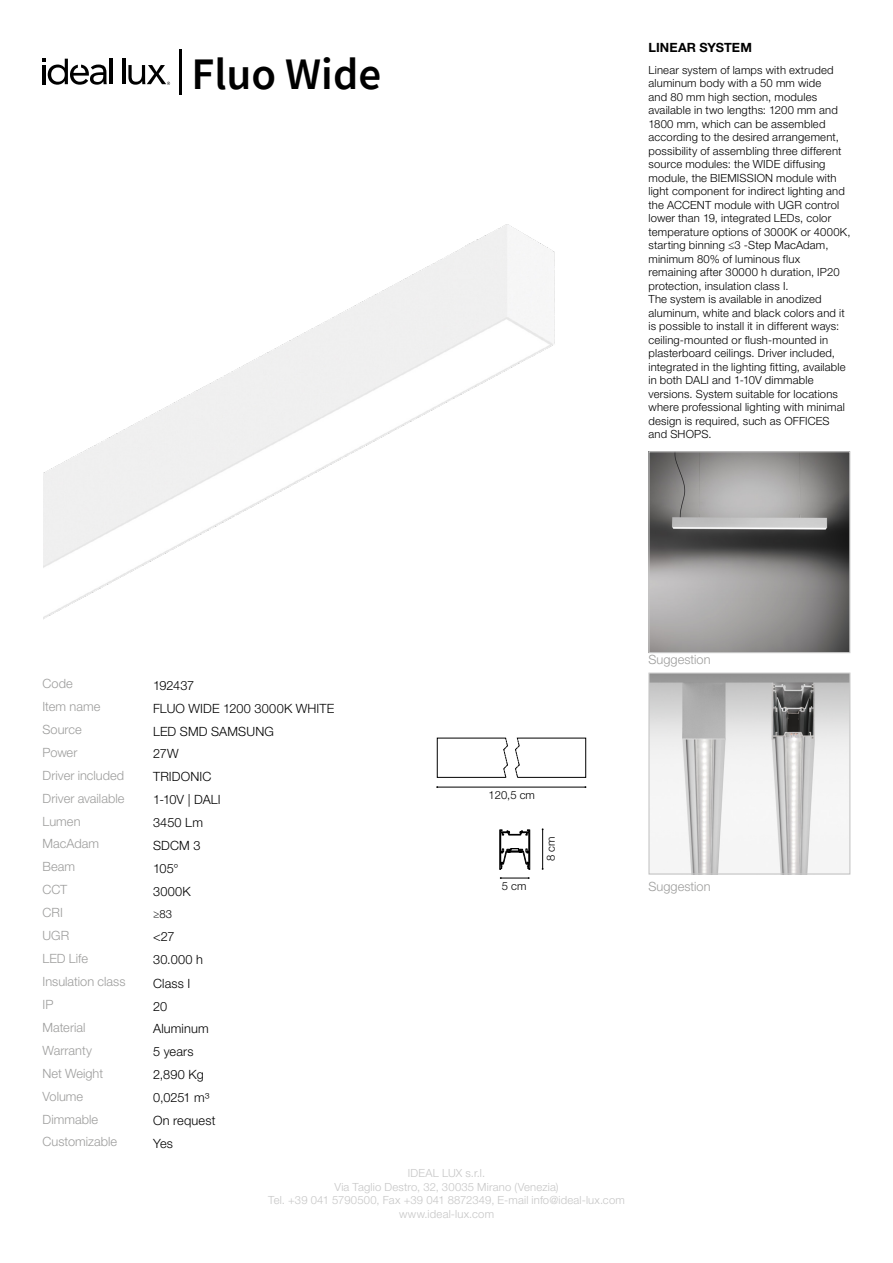
<style>
.page{position:relative;width:893px;height:1263px;background:#fff}
.page>*{position:absolute;margin:0;border:0;box-sizing:border-box;transform-origin:0 0}
.t1{font:600 45px "Source Sans Pro";color:#000}
.t2{font:300 12.75px/23px "Helvetica Neue LT Std";letter-spacing:.005em;color:#9d9d9c}
.t3{font:300 12.75px/22.8px "Helvetica Neue LT Std";letter-spacing:.01em;color:#000}
.t4{font:700 12.75px "Helvetica Neue LT Std";letter-spacing:.005em;color:#000}
.t5{font:300 11.25px/13.5px "Helvetica Neue LT Std";letter-spacing:.015em;color:#000}
.t6{font:300 11.25px/13.5px "Helvetica Neue LT Std";letter-spacing:.015em;color:#c6c6c6;text-align:center}
</style>
<div class="page">
<hr style="left:179px;top:49px;width:3px;height:45px;background:#000">
<hr style="left:110px;top:59px;width:3px;height:25px;background:#000">
<hr style="left:122px;top:59px;width:3px;height:25px;background:#000">
<svg style="left:43px;top:59px;width:64px;height:26px"></svg>
<svg style="left:128px;top:65px;width:42px;height:20px"></svg>
<img style="left:44px;top:224px;width:511px;height:395px">
<hr style="left:437px;top:787px;width:148px;height:1px;background:#000">
<hr style="left:542px;top:829px;width:1px;height:40px;background:#000">
<svg style="left:437px;top:738px;width:71px;height:40px"></svg>
<svg style="left:515px;top:738px;width:71px;height:40px"></svg>
<img style="left:650px;top:453px;width:198px;height:198px">
<div style="left:648px;top:451px;width:202px;height:202px;border:1px solid #c6c6c6"></div>
<img style="left:650px;top:674px;width:198px;height:198px">
<div style="left:648px;top:672px;width:202px;height:202px;border:1px solid #c6c6c6"></div>
<svg style="left:499px;top:830px;width:31px;height:40px"></svg>
<svg style="left:500px;top:877px;width:30px;height:2px"></svg>
<h1 class="t1" style="left:191px;top:44px;width:191px">Fluo Wide</h1>
<p class="t4" style="left:648px;top:39px;width:105px">LINEAR SYSTEM</p>
<p class="t5" style="left:648px;top:63px;width:203px">Linear system of lamps with extruded aluminum body with a 50 mm wide<br>and 80 mm high section, modules available in two lengths: 1200 mm and 1800 mm, which can be assembled according to the desired arrangement, possibility of assembling three different source modules: the WIDE diffusing module, the BIEMISSION module with light component for indirect lighting and the ACCENT module with UGR control lower than 19, integrated LEDs, color temperature options of 3000K or 4000K, starting binning ≤3 -Step MacAdam, minimum 80% of luminous flux remaining after 30000 h duration, IP20 protection, insulation class I.<br>The system is available in anodized aluminum, white and black colors and it is possible to install it in different ways: ceiling-mounted or flush-mounted in plasterboard ceilings. Driver included, integrated in the lighting fitting, available in both DALI and 1-10V dimmable versions. System suitable for locations where professional lighting with minimal design is required, such as OFFICES and SHOPS.</p>
<p class="t2" style="left:43px;top:672px;width:59px">Code<br>Item name<br>Source<br>Power</p>
<p class="t3" style="left:153px;top:673px;width:43px">192437</p>
<p class="t3" style="left:153px;top:696px;width:183px">FLUO WIDE 1200 3000K WHITE<br>LED SMD SAMSUNG<br>27W</p>
<p class="t2" style="left:43px;top:764px;width:83px">Driver included<br>Driver available<br>Lumen<br>MacAdam</p>
<p class="t3" style="left:153px;top:765px;width:60px">TRIDONIC</p>
<p class="t3" style="left:153px;top:810px;width:51px">3450 Lm<br>SDCM 3</p>
<p class="t3" style="left:153px;top:788px;width:69px">1-10V | DALI</p>
<p class="t2" style="left:43px;top:855px;width:34px">Beam<br>CCT<br>CRI</p>
<p class="t3" style="left:153px;top:857px;width:39px">105°<br>3000K</p>
<p class="t5" style="left:153px;top:907px;width:20px">≥83</p>
<p class="t2" style="left:43px;top:924px;width:28px">UGR</p>
<p class="t3" style="left:153px;top:925px;width:23px">&lt;27</p>
<p class="t2" style="left:43px;top:947px;width:47px">LED Life</p>
<p class="t3" style="left:153px;top:948px;width:51px">30.000 h</p>
<p class="t2" style="left:43px;top:970px;width:85px">Insulation class<br>IP<br>Material<br>Warranty</p>
<p class="t3" style="left:153px;top:971px;width:39px">Class I<br>20</p>
<p class="t3" style="left:153px;top:1017px;width:57px">Aluminum</p>
<p class="t3" style="left:153px;top:1040px;width:42px">5 years</p>
<p class="t2" style="left:43px;top:1061px;width:62px">Net Weight</p>
<p class="t3" style="left:153px;top:1063px;width:52px">2,890 Kg</p>
<p class="t2" style="left:43px;top:1084px;width:42px">Volume</p>
<p class="t2" style="left:43px;top:1107px;width:57px">Dimmable</p>
<p class="t3" style="left:153px;top:1086px;width:64px">0,0251 m³<br>On request</p>
<p class="t2" style="left:43px;top:1130px;width:76px">Customizable</p>
<p class="t3" style="left:153px;top:1131px;width:21px">Yes</p>
<p class="t5" style="left:488px;top:788px;width:48px">120,5 cm</p>
<p class="t5" style="left:502px;top:879px;width:26px">5 cm</p>
<p class="t5" style="left:544px;top:861px;width:26px;rotate:-90deg">8 cm</p>
<p class="t6" style="left:268px;top:1166px;width:358px">IDEAL LUX s.r.l.<br>Via Taglio Destro, 32, 30035 Mirano (Venezia)<br>Tel. +39 041 5790500, Fax +39 041 8872349, E-mail info@ideal-lux.com www.ideal-lux.com</p>
<p class="t2" style="left:648px;top:648px;width:64px">Suggestion</p>
<p class="t2" style="left:648px;top:874px;width:64px">Suggestion</p>
</div>
